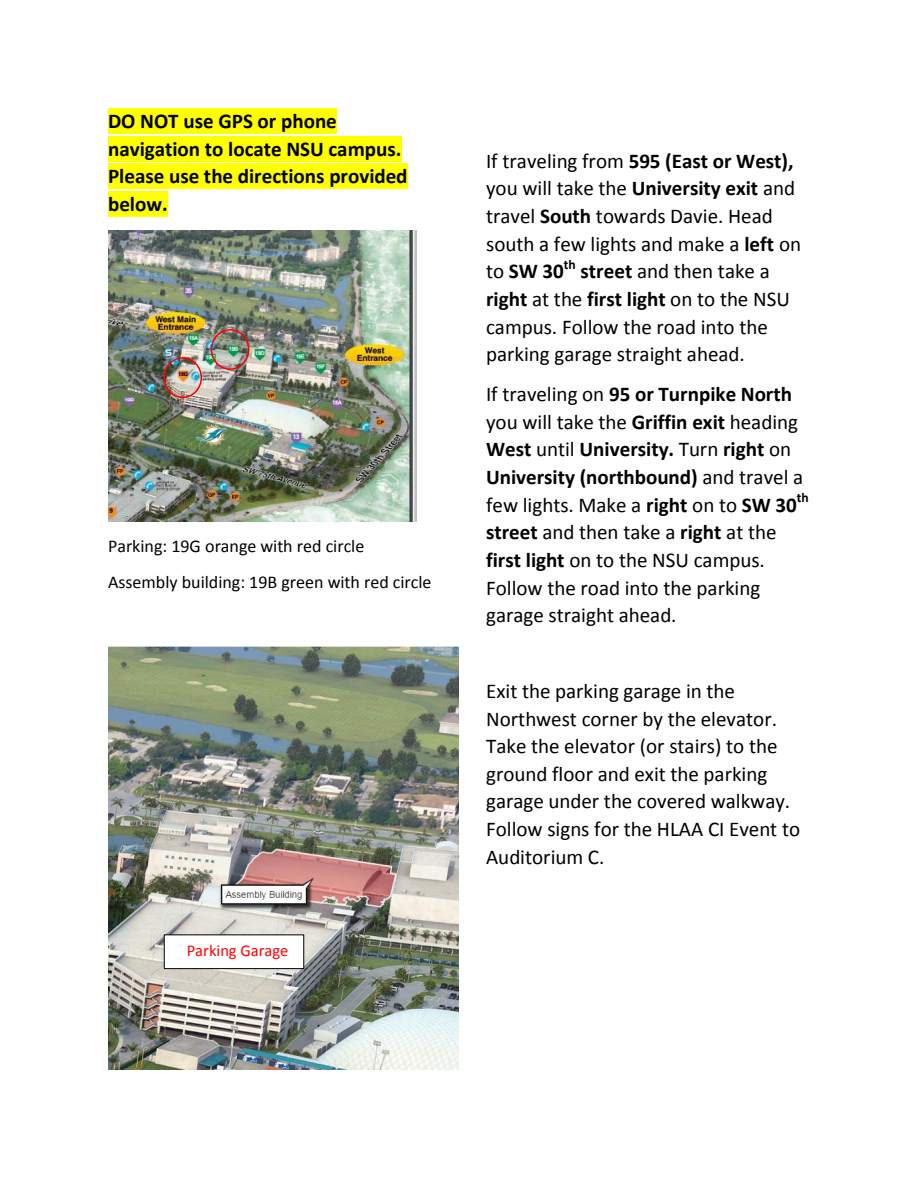
<style>
.page{position:relative;width:918px;height:1188px;background:#fff}
.page>*{position:absolute;margin:0;border:0;box-sizing:border-box;transform-origin:0 0}
.t1{font:21px/27.6px "Calibri";color:#000}
.t2{font:700 21px/27.6px "Calibri";color:#000}
.t3{font:18px "Calibri";color:#000}
.t4{font:16.5px "Calibri";color:#f00}
.t5{font:700 13.5px "Calibri";color:#000}
.s1{font-weight:700}
.s2{font-weight:400}
</style>
<div class="page">
<div style="left:108px;top:108px;width:229px;height:26px;background:#ff0"></div>
<div style="left:108px;top:136px;width:294px;height:25px;background:#ff0"></div>
<div style="left:108px;top:163px;width:300px;height:26px;background:#ff0"></div>
<div style="left:108px;top:191px;width:60px;height:26px;background:#ff0"></div>
<img style="left:108px;top:231px;width:308px;height:291px">
<img style="left:108px;top:646px;width:351px;height:423px">
<div style="left:163px;top:357px;width:39px;height:41px;border:2px solid #f00;border-radius:50%"></div>
<div style="left:211px;top:329px;width:38px;height:41px;border:2px solid #f00;border-radius:50%"></div>
<div style="left:164px;top:935px;width:140px;height:34px;background:#fff"></div>
<div style="left:164px;top:934px;width:140px;height:35px;border:1px solid #000"></div>
<p class="t2" style="left:108px;top:109px;width:301px">DO NOT use GPS or phone navigation to locate NSU campus.<br>Please use the directions provided below.</p>
<p class="t3" style="left:108px;top:539px;width:258px">Parking: 19G orange with red circle</p>
<p class="t3" style="left:108px;top:574px;width:325px">Assembly building: 19B green with red circle</p>
<p class="t4" style="left:187px;top:944px;width:103px">Parking Garage</p>
<p class="t1" style="left:486px;top:149px;width:317px">If traveling from <span class="s1">595 (East or West), </span>you will take the <span class="s1">University exit</span> and travel <span class="s1">South</span> towards Davie. Head south a few lights and make a <span class="s1">left</span> on to <span class="s1">SW 30</span></p>
<p class="t5" style="left:564px;top:258px;width:13px">th</p>
<p class="t1" style="left:486px;top:259px;width:305px;text-indent:94px"><span class="s1">street</span> and then take a <span class="s1">right</span> at the <span class="s1">first light</span> on to the NSU campus. Follow the road into the parking garage straight ahead.</p>
<p class="t2" style="left:486px;top:382px;width:319px"><span class="s2">If traveling on</span> 95 or Turnpike North <span class="s2">you will take the</span> Griffin exit <span class="s2">heading </span>West <span class="s2">until</span> University. <span class="s2">Turn</span> right <span class="s2">on </span>University (northbound) <span class="s2">and travel a few lights. Make a</span> right <span class="s2">on to</span> SW 30</p>
<p class="t5" style="left:797px;top:492px;width:13px">th</p>
<p class="t1" style="left:486px;top:520px;width:292px"><span class="s1">street</span> and then take a <span class="s1">right</span> at the <span class="s1">first light</span> on to the NSU campus.<br>Follow the road into the parking garage straight ahead.</p>
<p class="t1" style="left:486px;top:679px;width:316px">Exit the parking garage in the<br>Northwest corner by the elevator.<br>Take the elevator (or stairs) to the ground floor and exit the parking garage under the covered walkway.<br>Follow signs for the HLAA CI Event to<br>Auditorium C.</p>
</div>
